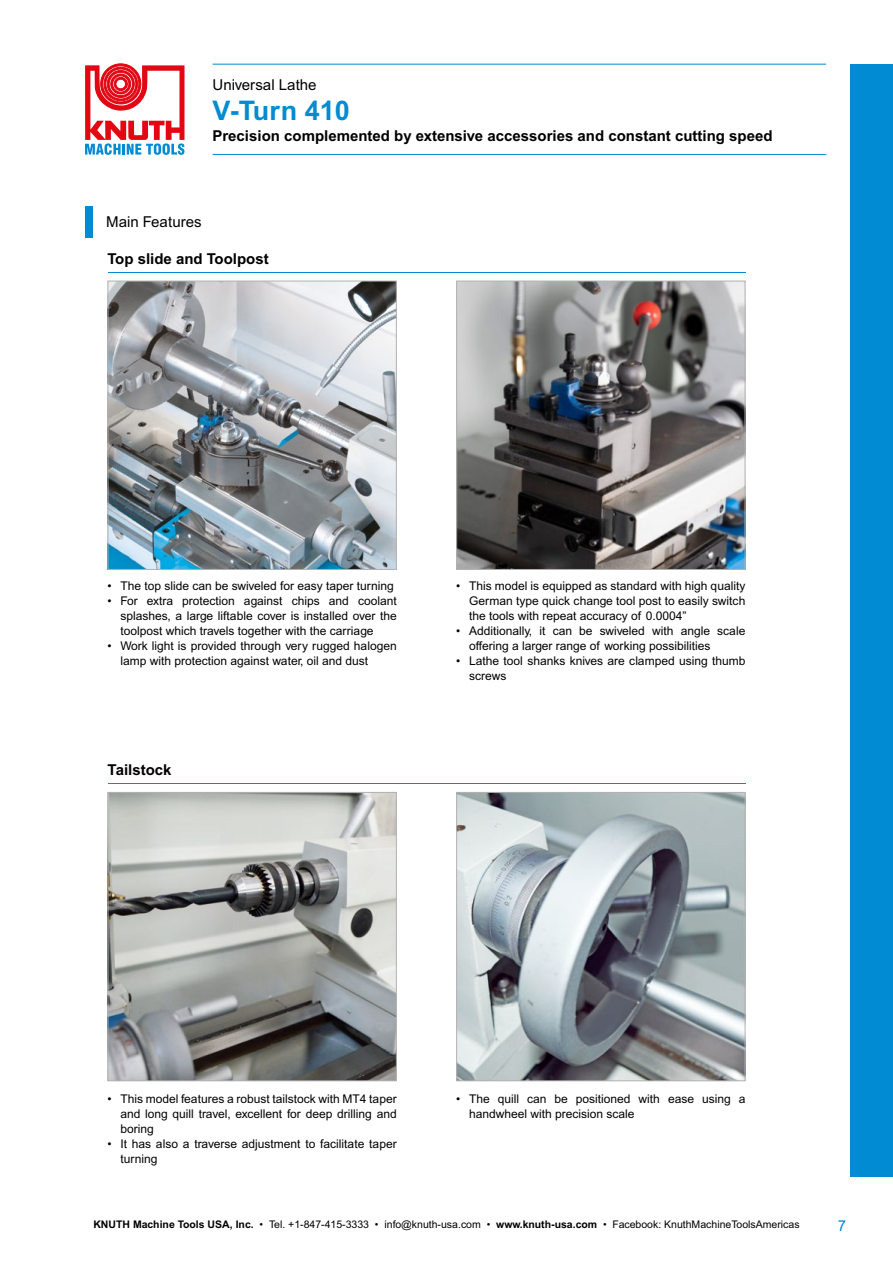
<style>
.page{position:relative;width:893px;height:1263px;background:#fff}
.page>*{position:absolute;margin:0;border:0;box-sizing:border-box;transform-origin:0 0}
.t1{font:700 27px "Arial MT Pro";color:#008bd2}
.t2{font:700 15px "Arial MT Pro";color:#000}
.t3{font:15px "Arial MT Pro";color:#000}
.t4{font:15px "Arial MT Pro";color:#008bd2}
.t5{font:12px/15px "Arial MT Pro";color:#000}
.t6{font:10.5px "Arial MT Pro";color:#000}
.s1{font-weight:700}
</style>
<div class="page">
<div style="left:850px;top:64px;width:43px;height:1112px;background:#008bd2"></div>
<hr style="left:213px;top:64px;width:613px;height:1px;background:#008bd2">
<hr style="left:213px;top:154px;width:613px;height:1px;background:#008bd2">
<svg style="left:85px;top:64px;width:100px;height:91px"></svg>
<hr style="left:0;top:64px;width:1px;height:1112px;background:#008bd2">
<img style="left:110px;top:283px;width:285px;height:285px">
<div style="left:108px;top:281px;width:289px;height:289px;border:1px solid #b3b2b2"></div>
<img style="left:458px;top:283px;width:285px;height:285px">
<div style="left:456px;top:281px;width:289px;height:289px;border:1px solid #b3b2b2"></div>
<img style="left:458px;top:794px;width:285px;height:285px">
<div style="left:456px;top:792px;width:289px;height:289px;border:1px solid #b3b2b2"></div>
<img style="left:110px;top:794px;width:285px;height:285px">
<div style="left:108px;top:792px;width:289px;height:289px;border:1px solid #b3b2b2"></div>
<hr style="left:108px;top:272px;width:637px;height:1px;background:#008bd2">
<div style="left:85px;top:206px;width:8px;height:31px;background:#008bd2"></div>
<hr style="left:108px;top:783px;width:637px;height:1px;background:#008bd2">
<p class="t3" style="left:213px;top:76px;width:105px">Universal Lathe</p>
<h1 class="t1" style="left:213px;top:94px;width:139px">V-Turn 410</h1>
<p class="t2" style="left:213px;top:126px;width:561px">Precision complemented by extensive accessories and constant cutting speed</p>
<p class="t3" style="left:106px;top:213px;width:97px">Main Features</p>
<p class="t2" style="left:108px;top:250px;width:163px">Top slide and Toolpost</p>
<p class="t5" style="left:108px;top:579px;width:288px">• The top slide can be swiveled for easy taper turning</p>
<p class="t5" style="left:120px;top:594px;width:278px;text-align:justify;text-indent:-13px">• For extra protection against chips and coolant splashes, a large liftable cover is installed over the toolpost which travels together with the carriage</p>
<p class="t5" style="left:120px;top:639px;width:278px;text-indent:-13px">• Work light is provided through very rugged halogen lamp with protection against water, oil and dust</p>
<p class="t2" style="left:108px;top:761px;width:65px">Tailstock</p>
<p class="t5" style="left:469px;top:579px;width:278px;text-align:justify;text-indent:-13px">• This model is equipped as standard with high quality German type quick change tool post to easily switch the tools with repeat accuracy of 0.0004”</p>
<p class="t5" style="left:469px;top:624px;width:278px;text-indent:-13px">• Additionally, it can be swiveled with angle scale offering a larger range of working possibilities</p>
<p class="t5" style="left:469px;top:654px;width:278px;text-indent:-13px">• Lathe tool shanks knives are clamped using thumb screws</p>
<p class="t5" style="left:120px;top:1091px;width:278px;text-align:justify;text-indent:-13px">• This model features a robust tailstock with MT4 taper and long quill travel, excellent for deep drilling and boring</p>
<p class="t5" style="left:120px;top:1136px;width:278px;text-indent:-13px">• It has also a traverse adjustment to facilitate taper turning</p>
<p class="t5" style="left:469px;top:1091px;width:278px;text-indent:-13px">• The quill can be positioned with ease using a handwheel with precision scale</p>
<p class="t6" style="left:93px;top:1218px;width:708px"><span class="s1">KNUTH Machine Tools USA, Inc.</span> • Tel. +1-847-415-3333 • info@knuth-usa.com • <span class="s1">www.knuth-usa.com</span> • Facebook: KnuthMachineToolsAmericas</p>
<p class="t4" style="left:838px;top:1217px;width:10px">7</p>
</div>
